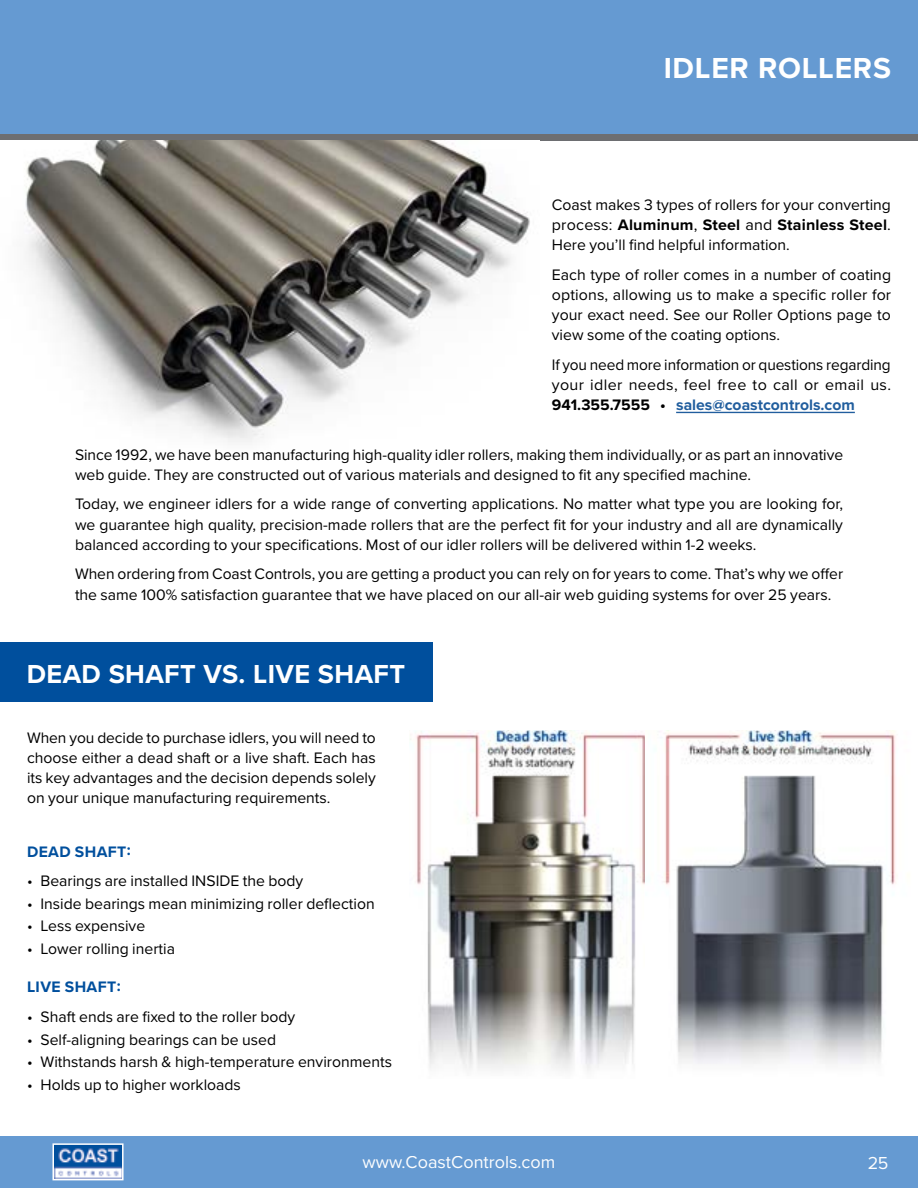
<style>
.page{position:relative;width:918px;height:1188px;background:#fff}
.page>*{position:absolute;margin:0;border:0;box-sizing:border-box;transform-origin:0 0}
.t1{font:700 30px "Proxima Nova";letter-spacing:.025em;color:#fff}
.t2{font:700 27px "Proxima Nova";letter-spacing:.015em;color:#fff}
.t3{font:18px "Proxima Nova";color:#fff}
.t4{font:15.75px/20.2px "Proxima Nova";color:#000;text-align:justify}
.t5{font:700 15.75px "Proxima Nova";letter-spacing:.025em;color:#004f9d}
.s1{font-weight:700}
.s2{font-weight:700;color:#215e9e}
</style>
<div class="page">
<div style="left:0;top:134px;width:918px;height:6px;background:#6d6e71"></div>
<div style="left:0;top:0;width:918px;height:134px;background:#659ad2"></div>
<div style="left:0;top:1136px;width:918px;height:52px;background:#659ad2"></div>
<svg style="left:52px;top:1143px;width:72px;height:38px;background:#7ea1cc"></svg>
<img style="left:24px;top:140px;width:506px;height:302px">
<hr style="left:676px;top:412px;width:179px;height:1px;background:#215e9e">
<img style="left:410px;top:730px;width:235px;height:341px">
<img style="left:663px;top:730px;width:233px;height:334px">
<div style="left:0;top:643px;width:433px;height:59px;background:#004f9d"></div>
<h1 class="t1" style="left:664px;top:45px;width:229px">IDLER ROLLERS</h1>
<p class="t4" style="left:552px;top:194px;width:341px">Coast makes 3 types of rollers for your converting process: <span class="s1">Aluminum</span>, <span class="s1">Steel</span> and <span class="s1">Stainless Steel</span>.<br>Here you’ll find helpful information.</p>
<p class="t4" style="left:552px;top:263px;width:341px">Each type of roller comes in a number of coating options, allowing us to make a specific roller for your exact need. See our Roller Options page to view some of the coating options.</p>
<p class="t4" style="left:552px;top:354px;width:341px">If you need more information or questions regarding your idler needs, feel free to call or email us.<br><span class="s1">941.355.7555 •</span> <span class="s2">sales@coastcontrols.com</span></p>
<p class="t4" style="left:75px;top:444px;width:770px">Since 1992, we have been manufacturing high-quality idler rollers, making them individually, or as part an innovative web guide. They are constructed out of various materials and designed to fit any specified machine.</p>
<p class="t4" style="left:75px;top:493px;width:770px">Today, we engineer idlers for a wide range of converting applications. No matter what type you are looking for, we guarantee high quality, precision-made rollers that are the perfect fit for your industry and all are dynamically balanced according to your specifications. Most of our idler rollers will be delivered within 1-2 weeks.</p>
<p class="t4" style="left:75px;top:563px;width:770px">When ordering from Coast Controls, you are getting a product you can rely on for years to come. That’s why we offer the same 100% satisfaction guarantee that we have placed on our all-air web guiding systems for over 25 years.</p>
<h2 class="t2" style="left:27px;top:654px;width:380px">DEAD SHAFT VS. LIVE SHAFT</h2>
<p class="t4" style="left:27px;top:727px;width:350px">When you decide to purchase idlers, you will need to choose either a dead shaft or a live shaft. Each has its key advantages and the decision depends solely on your unique manufacturing requirements.</p>
<p class="t5" style="left:27px;top:840px;width:105px">DEAD SHAFT:</p>
<p class="t4" style="left:27px;top:870px;width:278px">• Bearings are installed INSIDE the body</p>
<p class="t4" style="left:27px;top:893px;width:349px">• Inside bearings mean minimizing roller deflection</p>
<p class="t4" style="left:27px;top:915px;width:120px">• Less expensive</p>
<p class="t4" style="left:27px;top:938px;width:150px">• Lower rolling inertia</p>
<p class="t5" style="left:27px;top:976px;width:95px">LIVE SHAFT:</p>
<p class="t4" style="left:27px;top:1006px;width:270px">• Shaft ends are fixed to the roller body</p>
<p class="t4" style="left:27px;top:1029px;width:251px">• Self-aligning bearings can be used</p>
<p class="t4" style="left:27px;top:1051px;width:366px">• Withstands harsh &amp; high-temperature environments</p>
<p class="t4" style="left:27px;top:1074px;width:215px">• Holds up to higher workloads</p>
<p class="t3" style="left:363px;top:1149px;width:194px">www.CoastControls.com</p>
<p class="t3" style="left:867px;top:1150px;width:23px">25</p>
</div>
